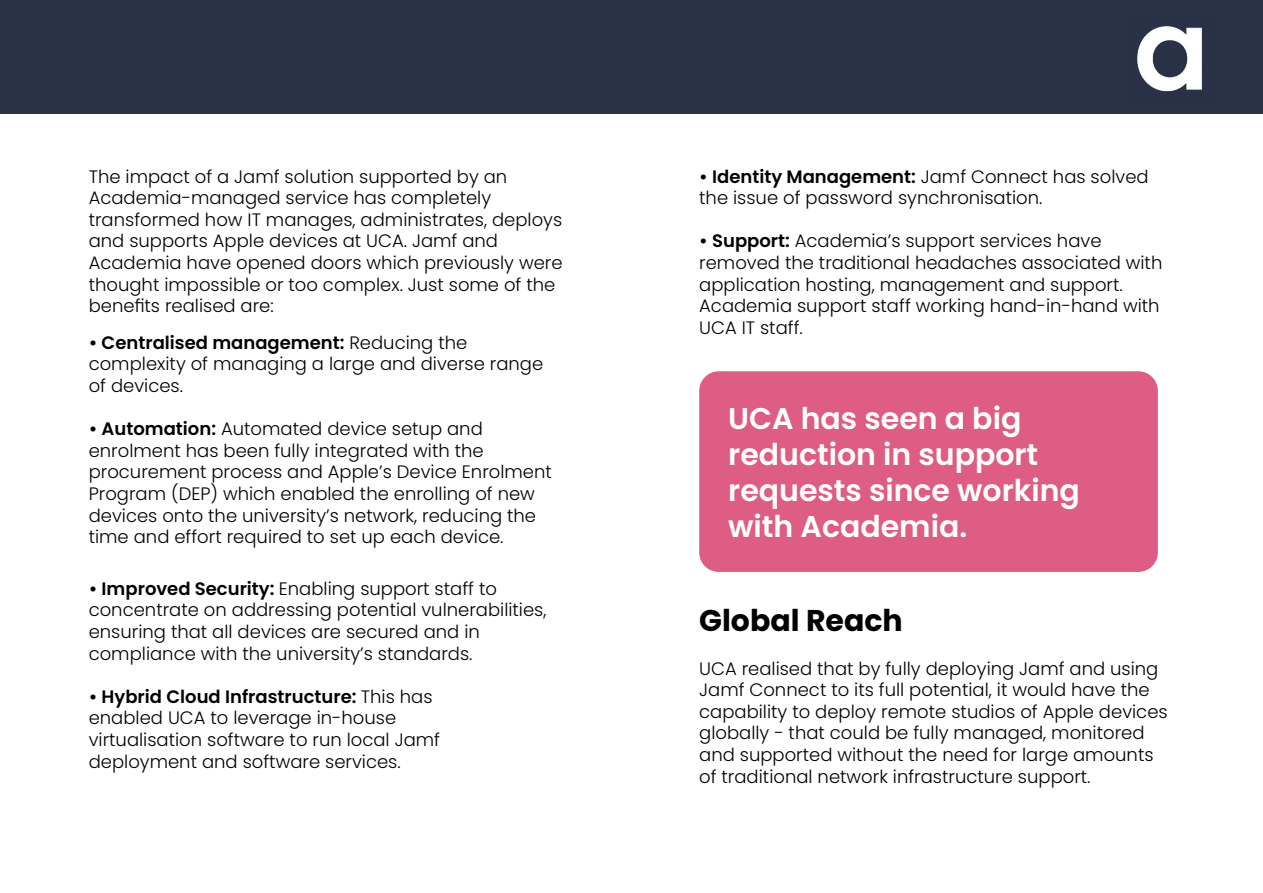
<style>
.page{position:relative;width:1263px;height:893px;background:#fff}
.page>*{position:absolute;margin:0;border:0;box-sizing:border-box;transform-origin:0 0}
.t1{font:600 30px/36px "Poppins";color:#fff}
.t2{font:700 30px "Poppins";color:#000}
.t3{font:300 18px/21.6px "Poppins";color:#000}
.s1{font-weight:600}
</style>
<div class="page">
<div style="left:0;top:0;width:1263px;height:114px;background:#2a3247"></div>
<img style="left:1137px;top:26px;width:65px;height:66px">
<div style="left:701px;top:373px;width:455px;height:197px;background:#de5d85;border-radius:18px"></div>
<div style="left:699px;top:371px;width:459px;height:201px;border:3px solid #de5d85;border-radius:18px"></div>
<p class="t3" style="left:89px;top:166px;width:475px">The impact of a Jamf solution supported by an Academia-managed service has completely transformed how IT manages, administrates, deploys and supports Apple devices at UCA. Jamf and Academia have opened doors which previously were thought impossible or too complex. Just some of the benefits realised are:</p>
<p class="t3" style="left:89px;top:332px;width:456px"><span class="s1">• Centralised management:</span> Reducing the complexity of managing a large and diverse range of devices.</p>
<p class="t3" style="left:89px;top:418px;width:465px"><span class="s1">• Automation:</span> Automated device setup and enrolment has been fully integrated with the procurement process and Apple’s Device Enrolment Program (DEP) which enabled the enrolling of new devices onto the university’s network, reducing the time and effort required to set up each device.</p>
<p class="t3" style="left:89px;top:578px;width:459px"><span class="s1">• Improved Security:</span> Enabling support staff to concentrate on addressing potential vulnerabilities, ensuring that all devices are secured and in compliance with the university’s standards.</p>
<p class="t3" style="left:89px;top:686px;width:353px"><span class="s1">• Hybrid Cloud Infrastructure:</span> This has enabled UCA to leverage in-house virtualisation software to run local Jamf deployment and software services.</p>
<p class="t3" style="left:699px;top:166px;width:451px"><span class="s1">• Identity Management:</span> Jamf Connect has solved the issue of password synchronisation.</p>
<p class="t3" style="left:699px;top:230px;width:465px"><span class="s1">• Support:</span> Academia’s support services have removed the traditional headaches associated with application hosting, management and support.<br>Academia support staff working hand-in-hand with UCA IT staff.</p>
<h1 class="t1" style="left:728px;top:400px;width:353px">UCA has seen a big reduction in support requests since working with Academia.</h1>
<h1 class="t2" style="left:699px;top:604px;width:205px">Global Reach</h1>
<p class="t3" style="left:699px;top:658px;width:470px">UCA realised that by fully deploying Jamf and using Jamf Connect to its full potential, it would have the capability to deploy remote studios of Apple devices globally - that could be fully managed, monitored and supported without the need for large amounts of traditional network infrastructure support.</p>
</div>
